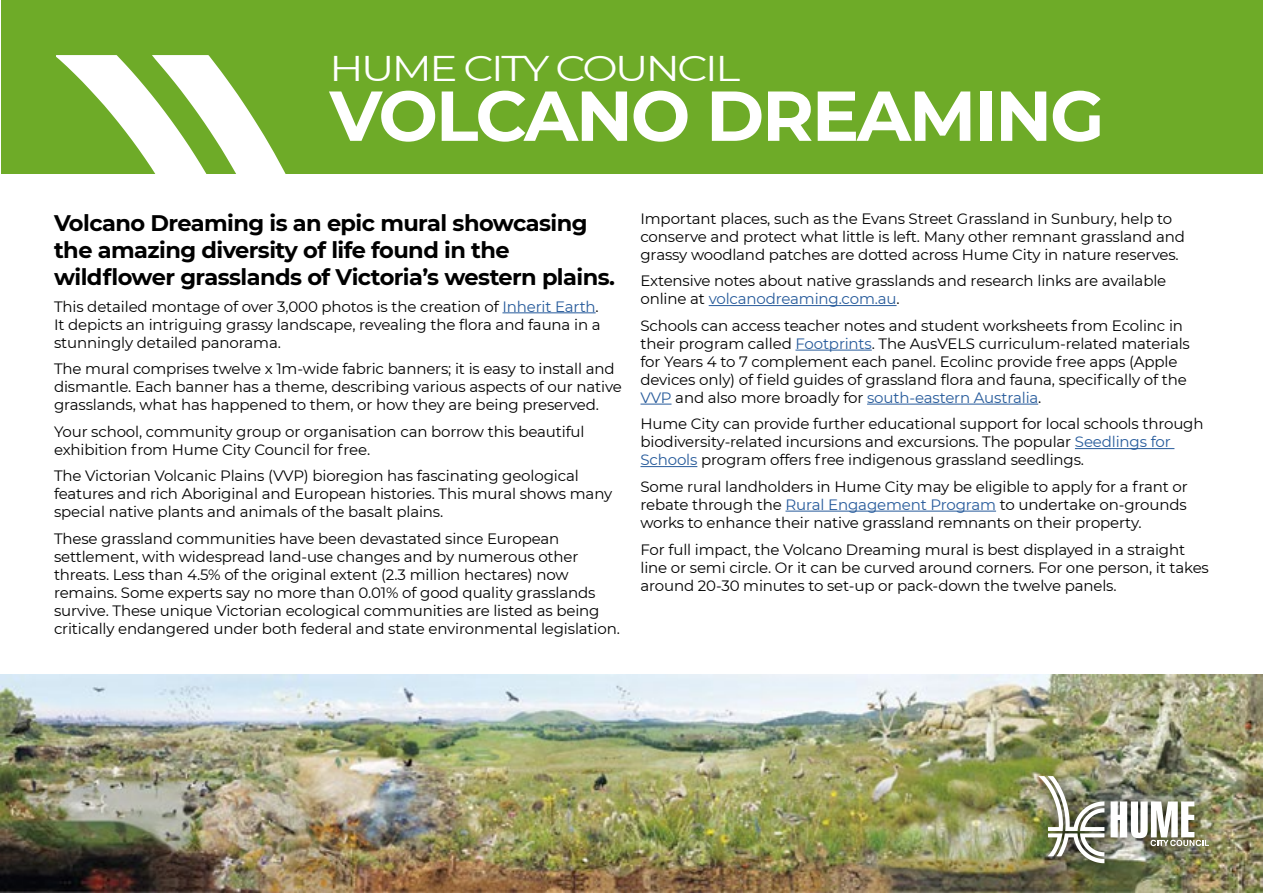
<style>
.page{position:relative;width:1263px;height:893px;background:#fff}
.page>*{position:absolute;margin:0;border:0;box-sizing:border-box;transform-origin:0 0}
.t1{font:700 70.5px "Montserrat";letter-spacing:-.03em;color:#fff}
.t2{font:35.7px "Montserrat";letter-spacing:-.06em;color:#fff;scale:1.18 1}
.t3{font:700 22.5px/27px "Montserrat";letter-spacing:-.025em;color:#000}
.t4{font:15px/18px "Montserrat";letter-spacing:-.01em;color:#000}
.s1{color:#275b9b}
</style>
<div class="page">
<img style="left:0;top:675px;width:1263px;height:218px">
<div style="left:2px;top:0;width:1261px;height:173px;background:#6eab28"></div>
<hr style="left:502px;top:312px;width:94px;height:1px;background:#275b9b">
<hr style="left:709px;top:305px;width:187px;height:1px;background:#275b9b">
<hr style="left:795px;top:350px;width:77px;height:1px;background:#275b9b">
<hr style="left:640px;top:404px;width:31px;height:1px;background:#275b9b">
<hr style="left:867px;top:404px;width:171px;height:1px;background:#275b9b">
<hr style="left:1075px;top:448px;width:99px;height:1px;background:#275b9b">
<hr style="left:640px;top:466px;width:57px;height:1px;background:#275b9b">
<hr style="left:785px;top:511px;width:211px;height:1px;background:#275b9b">
<div style="left:1022px;top:757px;width:203px;height:125px;background:#000;opacity:.75"></div>
<svg style="left:1110px;top:801px;width:99px;height:45px"></svg>
<img style="left:1038px;top:776px;width:66px;height:87px">
<svg style="left:56px;top:55px;width:235px;height:119px"></svg>
<p class="t2" style="left:330px;top:44px;width:349px">HUME CITY COUNCIL</p>
<p class="t1" style="left:330px;top:65px;width:776px">VOLCANO DREAMING</p>
<p class="t3" style="left:54px;top:209px;width:562px">Volcano Dreaming is an epic mural showcasing the amazing diversity of life found in the wildflower grasslands of Victoria’s western plains.</p>
<p class="t4" style="left:54px;top:297px;width:548px">This detailed montage of over 3,000 photos is the creation of <span class="s1">Inherit Earth</span>.<br>It depicts an intriguing grassy landscape, revealing the flora and fauna in a stunningly detailed panorama.</p>
<p class="t4" style="left:54px;top:359px;width:569px">The mural comprises twelve x 1m-wide fabric banners; it is easy to install and dismantle. Each banner has a theme, describing various aspects of our native grasslands, what has happened to them, or how they are being preserved.</p>
<p class="t4" style="left:54px;top:422px;width:532px">Your school, community group or organisation can borrow this beautiful exhibition from Hume City Council for free.</p>
<p class="t4" style="left:54px;top:466px;width:560px">The Victorian Volcanic Plains (VVP) bioregion has fascinating geological features and rich Aboriginal and European histories. This mural shows many special native plants and animals of the basalt plains.</p>
<p class="t4" style="left:54px;top:529px;width:567px">These grassland communities have been devastated since European settlement, with widespread land-use changes and by numerous other threats. Less than 4.5% of the original extent (2.3 million hectares) now remains. Some experts say no more than 0.01% of good quality grasslands survive. These unique Victorian ecological communities are listed as being critically endangered under both federal and state environmental legislation.</p>
<p class="t4" style="left:640px;top:209px;width:546px">Important places, such as the Evans Street Grassland in Sunbury, help to conserve and protect what little is left. Many other remnant grassland and grassy woodland patches are dotted across Hume City in nature reserves.</p>
<p class="t4" style="left:640px;top:272px;width:527px">Extensive notes about native grasslands and research links are available online at <span class="s1">volcanodreaming.com.au</span>.</p>
<p class="t4" style="left:640px;top:316px;width:551px">Schools can access teacher notes and student worksheets from Ecolinc in their program called <span class="s1">Footprints</span>. The AusVELS curriculum-related materials for Years 4 to 7 complement each panel. Ecolinc provide free apps (Apple devices only) of field guides of grassland flora and fauna, specifically of the <span class="s1">VVP</span> and also more broadly for <span class="s1">south-eastern Australia</span>.</p>
<p class="t4" style="left:640px;top:415px;width:565px">Hume City can provide further educational support for local schools through biodiversity-related incursions and excursions. The popular <span class="s1">Seedlings for<br>Schools</span> program offers free indigenous grassland seedlings.</p>
<p class="t4" style="left:640px;top:477px;width:549px;text-align:justify">Some rural landholders in Hume City may be eligible to apply for a frant or rebate through the <span class="s1">Rural Engagement Program</span> to undertake on-grounds works to enhance their native grassland remnants on their property.</p>
<p class="t4" style="left:640px;top:540px;width:570px">For full impact, the Volcano Dreaming mural is best displayed in a straight line or semi circle. Or it can be curved around corners. For one person, it takes around 20-30 minutes to set-up or pack-down the twelve panels.</p>
</div>
